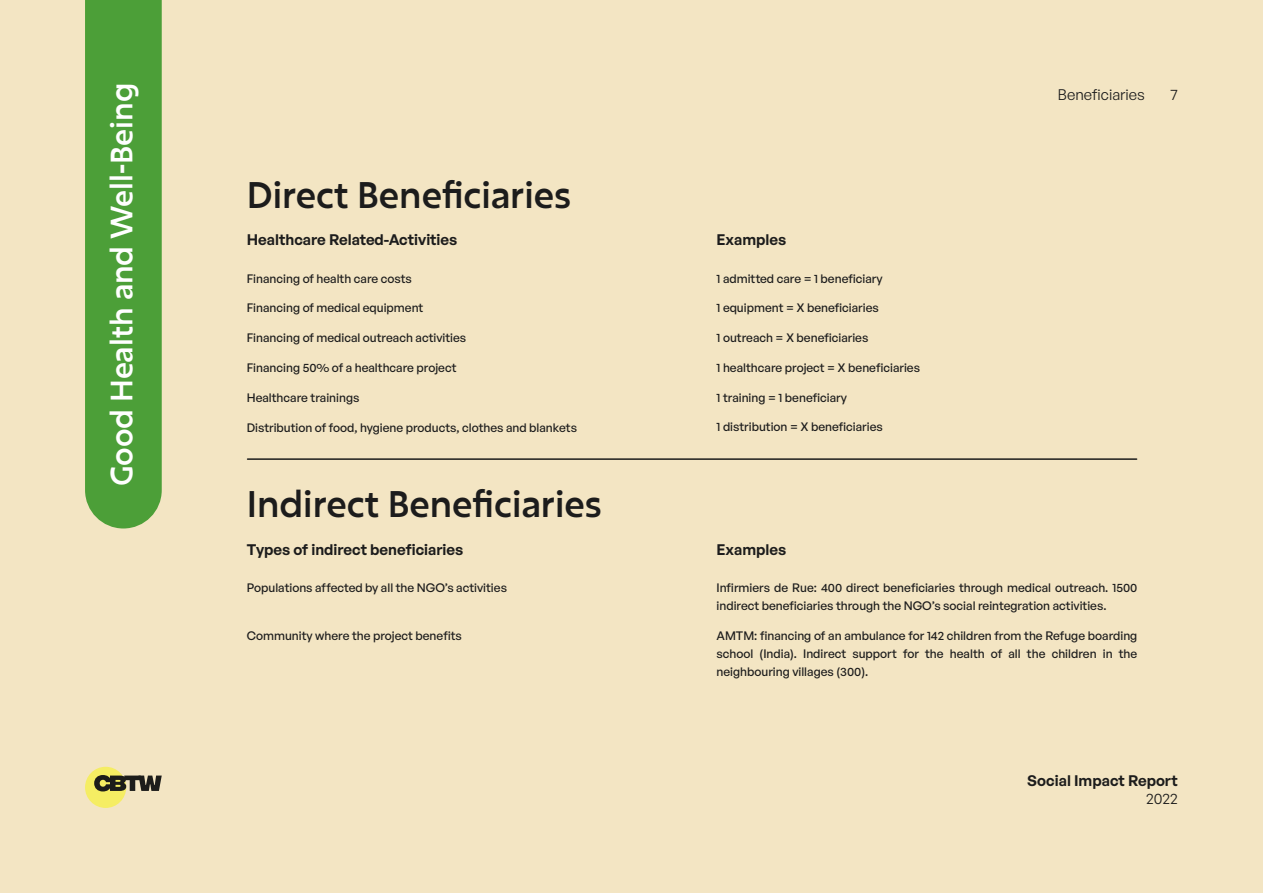
<style>
.page{position:relative;width:1263px;height:893px;background:#f3e5c3}
.page>*{position:absolute;margin:0;border:0;box-sizing:border-box;transform-origin:0 0}
.t1{font:500 36px "Excon";color:#1c1c1c}
.t2{font:500 30px "Excon";color:#fff}
.t3{font:600 15px "General Sans";color:#1c1c1c}
.t4{font:15px "General Sans";color:#1c1c1c}
.t5{font:500 12px/18px "General Sans";color:#1c1c1c}
</style>
<div class="page">
<div style="left:85px;top:767px;width:41px;height:41px;background:#f5ed63;border-radius:50%"></div>
<svg style="left:94px;top:775px;width:68px;height:16px"></svg>
<div style="left:85px;top:0;width:77px;height:528px;background:#4c9f38"></div>
<hr style="left:248px;top:458px;width:889px;height:2px;background:#1c1c1c">
<h2 class="t2" style="left:102px;top:486px;width:405px;rotate:-90deg">Good Health and Well-Being</h2>
<h1 class="t1" style="left:247px;top:171px;width:326px">Direct Beneficiaries</h1>
<p class="t3" style="left:247px;top:230px;width:212px">Healthcare Related-Activities</p>
<p class="t5" style="left:247px;top:269px;width:167px">Financing of health care costs</p>
<p class="t5" style="left:247px;top:299px;width:178px">Financing of medical equipment</p>
<p class="t5" style="left:247px;top:329px;width:221px">Financing of medical outreach activities</p>
<p class="t5" style="left:247px;top:358px;width:211px">Financing 50% of a healthcare project</p>
<p class="t5" style="left:247px;top:388px;width:114px">Healthcare trainings</p>
<p class="t5" style="left:247px;top:418px;width:332px">Distribution of food, hygiene products, clothes and blankets</p>
<h1 class="t1" style="left:247px;top:480px;width:356px">Indirect Beneficiaries</h1>
<p class="t3" style="left:247px;top:539px;width:218px">Types of indirect beneficiaries</p>
<p class="t5" style="left:247px;top:578px;width:262px">Populations affected by all the NGO’s activities</p>
<p class="t5" style="left:247px;top:627px;width:217px">Community where the project benefits</p>
<p class="t4" style="left:1058px;top:85px;width:89px">Beneficiaries</p>
<p class="t4" style="left:1171px;top:85px;width:9px">7</p>
<p class="t3" style="left:716px;top:230px;width:71px">Examples</p>
<p class="t5" style="left:716px;top:269px;width:168px">1 admitted care = 1 beneficiary</p>
<p class="t5" style="left:716px;top:299px;width:164px">1 equipment = X beneficiaries</p>
<p class="t5" style="left:716px;top:329px;width:153px">1 outreach = X beneficiaries</p>
<p class="t5" style="left:716px;top:358px;width:205px">1 healthcare project = X beneficiaries</p>
<p class="t5" style="left:716px;top:388px;width:132px">1 training = 1 beneficiary</p>
<p class="t5" style="left:716px;top:418px;width:168px">1 distribution = X beneficiaries</p>
<p class="t3" style="left:716px;top:539px;width:71px">Examples</p>
<p class="t5" style="left:716px;top:578px;width:422px">Infirmiers de Rue: 400 direct beneficiaries through medical outreach. 1500 indirect beneficiaries through the NGO’s social reintegration activities.</p>
<p class="t5" style="left:716px;top:627px;width:422px;text-align:justify">AMTM: financing of an ambulance for 142 children from the Refuge boarding school (India). Indirect support for the health of all the children in the neighbouring villages (300).</p>
<p class="t3" style="left:1027px;top:771px;width:152px">Social Impact Report</p>
<p class="t4" style="left:1146px;top:789px;width:33px">2022</p>
</div>
